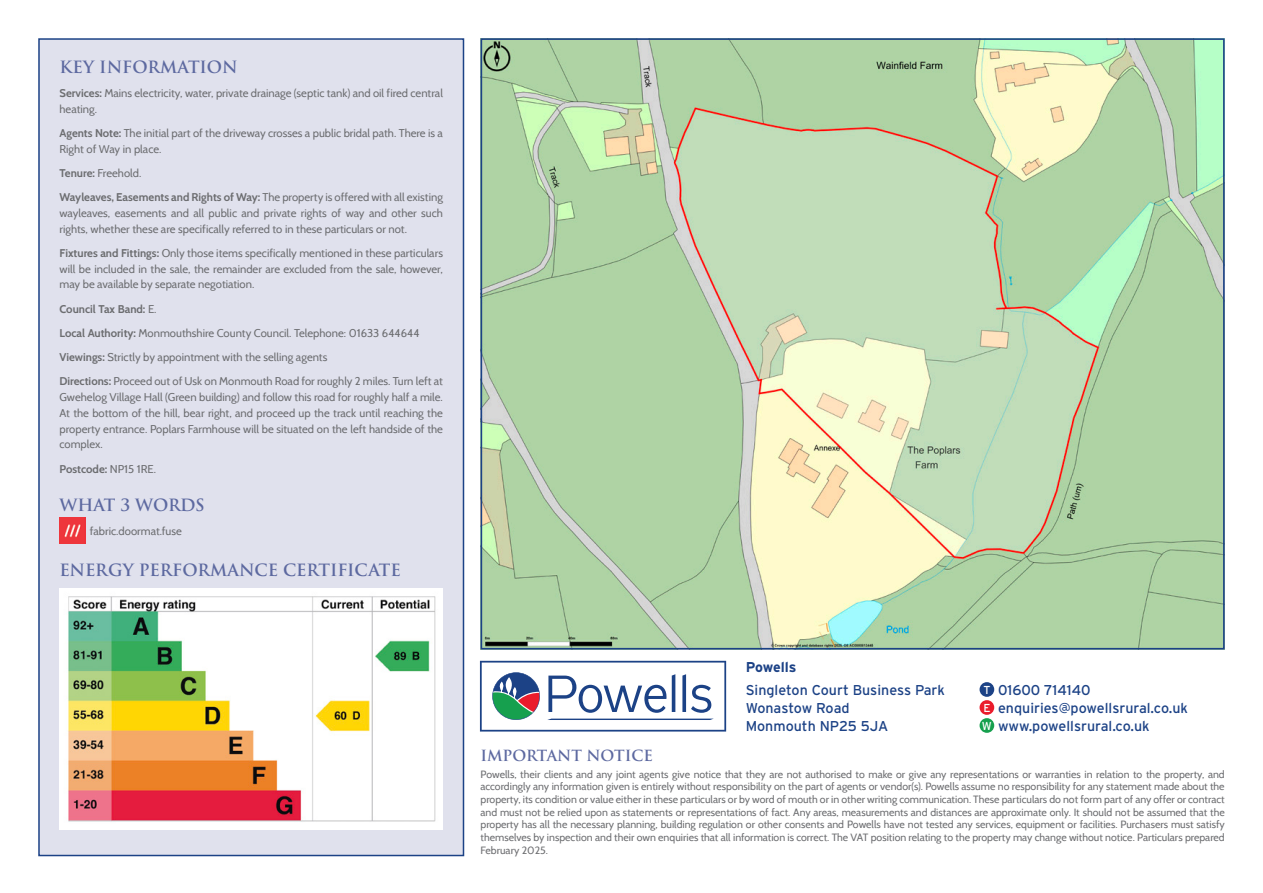
<style>
.page{position:relative;width:1263px;height:893px;background:#fff}
.page>*{position:absolute;margin:0;border:0;box-sizing:border-box;transform-origin:0 0}
.t1{font:600 16.5px "Trajan Pro 3";letter-spacing:-.005em;color:#5d69a0}
.t2{font:600 15px "Trajan Pro 3";letter-spacing:-.01em;color:#5d69a0}
.t3{font:14.25px/18px "Interstate";color:#1c4286}
.t4{font:700 14.25px "Interstate";letter-spacing:-.01em;color:#1c4286}
.t5{font:11.25px/15.8px "Cabin";color:#6c6d70}
.t6{font:700 11.25px "Cabin";color:#6c6d70}
.t7{font:10.5px/12.8px "Cabin";color:#6c6d70;text-align:justify}
.s1{font-weight:700}
.s2{font-weight:400}
.s3{font-size:11.55px;color:#fff}
</style>
<div class="page">
<div style="left:38px;top:38px;width:426px;height:818px;background:#e0e1ed;border:2px solid #1c4286"></div>
<img style="left:483px;top:41px;width:739px;height:605px">
<img style="left:60px;top:517px;width:25px;height:26px">
<div style="left:979px;top:682px;width:15px;height:15px;background:#1c4286;border-radius:50%"></div>
<div style="left:979px;top:700px;width:15px;height:15px;background:#ea1c2c;border-radius:50%"></div>
<div style="left:979px;top:718px;width:15px;height:15px;background:#16a04e;border-radius:50%"></div>
<svg style="left:480px;top:661px;width:246px;height:70px"></svg>
<img style="left:60px;top:588px;width:383px;height:241px">
<h1 class="t1" style="left:60px;top:55px;width:180px">KEY INFORMATION</h1>
<p class="t5" style="left:60px;top:85px;width:385px"><span class="s1">Services:</span> Mains electricity, water, private drainage (septic tank) and oil fired central heating.</p>
<p class="t5" style="left:60px;top:125px;width:385px"><span class="s1">Agents Note:</span> The initial part of the driveway crosses a public bridal path. There is a<br>Right of Way in place.</p>
<p class="t5" style="left:60px;top:161px;width:385px;line-height:24.3px"><span class="s1">Tenure:</span> Freehold.<br><span class="s1">Wayleaves, Easements and Rights of Way:</span> The property is offered with all existing</p>
<p class="t5" style="left:60px;top:205px;width:385px">wayleaves, easements and all public and private rights of way and other such rights, whether these are specifically referred to in these particulars or not.</p>
<p class="t5" style="left:60px;top:245px;width:385px;text-align:justify"><span class="s1">Fixtures and Fittings:</span> Only those items specifically mentioned in these particulars will be included in the sale, the remainder are excluded from the sale, however, may be available by separate negotiation.</p>
<p class="t5" style="left:60px;top:296px;width:385px;line-height:24.3px"><span class="s1">Council Tax Band:</span> E.<br><span class="s1">Local Authority:</span> Monmouthshire County Council. Telephone: 01633 644644<br><span class="s1">Viewings:</span> Strictly by appointment with the selling agents<br><span class="s1">Directions:</span> Proceed out of Usk on Monmouth Road for roughly 2 miles. Turn left at</p>
<p class="t5" style="left:60px;top:389px;width:385px;text-align:justify">Gwehelog Village Hall (Green building) and follow this road for roughly half a mile.<br>At the bottom of the hill, bear right, and proceed up the track until reaching the property entrance. Poplars Farmhouse will be situated on the left handside of the complex.</p>
<p class="t6" style="left:60px;top:460px;width:98px">Postcode: <span class="s2">NP15 1RE.</span></p>
<h1 class="t1" style="left:60px;top:493px;width:147px">WHAT 3 WORDS</h1>
<p class="t5" style="left:90px;top:523px;width:94px">fabric.doormat.fuse</p>
<h1 class="t1" style="left:60px;top:558px;width:343px">ENERGY PERFORMANCE CERTIFICATE</h1>
<p class="t4" style="left:746px;top:659px;width:52px">Powells</p>
<p class="t3" style="left:746px;top:680px;width:201px">Singleton Court Business Park<br>Wonastow Road<br>Monmouth NP25 5JA</p>
<p class="t3" style="left:982px;top:680px;width:208px"><span class="s3">T</span> 01600 714140<br><span class="s3">E</span> enquiries@powellsrural.co.uk<br><span class="s3">W</span> www.powellsrural.co.uk</p>
<h2 class="t2" style="left:480px;top:745px;width:174px">IMPORTANT NOTICE</h2>
<p class="t7" style="left:480px;top:768px;width:746px">Powells, their clients and any joint agents give notice that they are not authorised to make or give any representations or warranties in relation to the property, and accordingly any information given is entirely without responsibility on the part of agents or vendor(s). Powells assume no responsibility for any statement made about the property, its condition or value either in these particulars or by word of mouth or in other writing communication. These particulars do not form part of any offer or contract and must not be relied upon as statements or representations of fact. Any areas, measurements and distances are approximate only. It should not be assumed that the property has all the necessary planning, building regulation or other consents and Powells have not tested any services, equipment or facilities. Purchasers must satisfy themselves by inspection and their own enquiries that all information is correct. The VAT position relating to the property may change without notice. Particulars prepared February 2025.</p>
</div>
